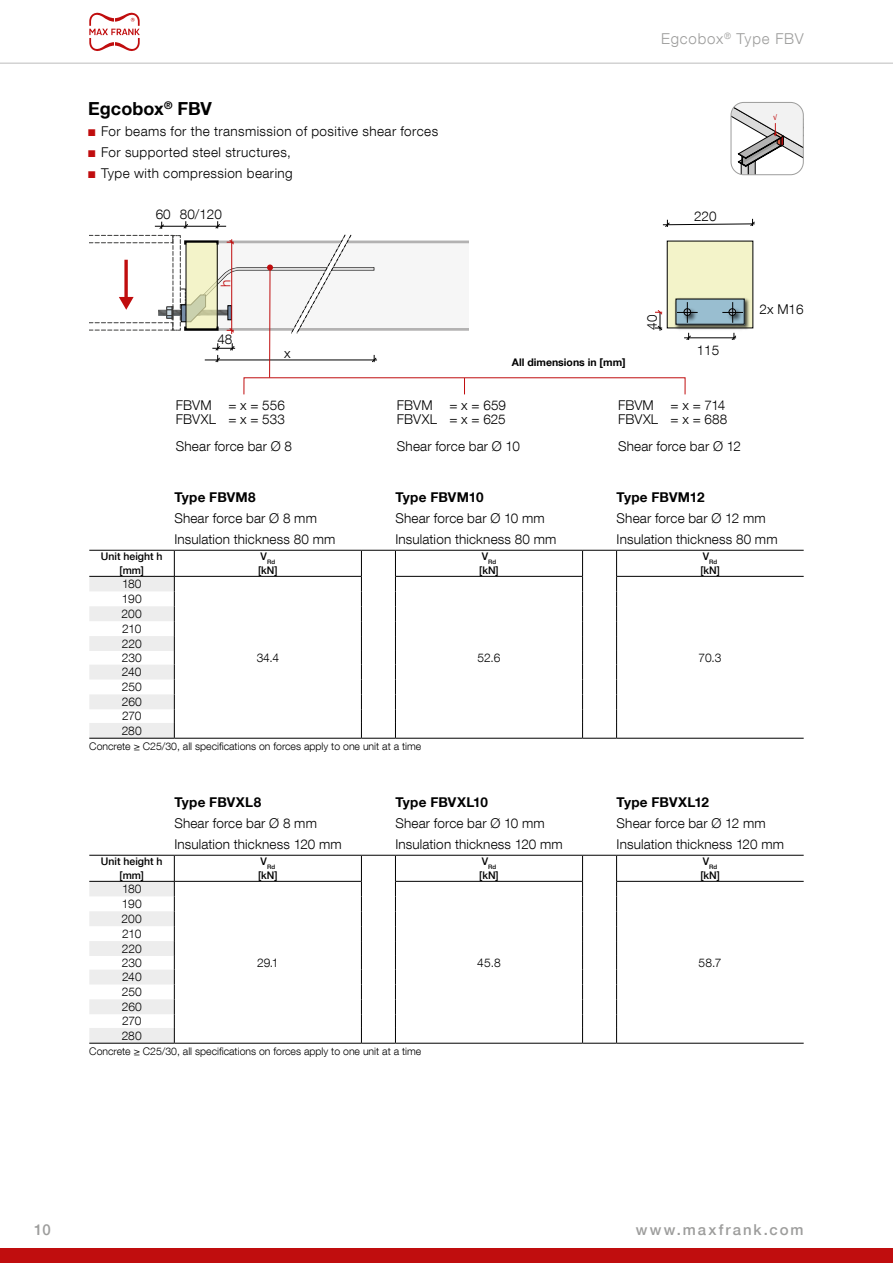
<style>
.page{position:relative;width:893px;height:1263px;background:#fff}
.page>*{position:absolute;margin:0;border:0;box-sizing:border-box;transform-origin:0 0}
.t1{font:700 18px "Helvetica Neue LT Com";color:#000}
.t2{font:500 15px "Helvetica Neue LT Com";letter-spacing:.13em;color:#9d9d9c}
.t3{font:300 15px "Helvetica Neue LT Com";letter-spacing:.06em;color:#9d9d9c}
.t4{font:300 13.5px/21px "Helvetica Neue LT Com";letter-spacing:.01em;color:#000}
.t5{font:300 13.5px "Helvetica Neue LT Com";letter-spacing:.03em;color:#000}
.t6{font:700 13.5px "Helvetica Neue LT Com";letter-spacing:.01em;color:#000}
.t7{font:300 13.5px "Helvetica Neue LT Com";color:#c00d0e}
.t8{font:300 12px/14.7px "Helvetica Neue LT Com";letter-spacing:-.005em;color:#000;text-align:justify}
.t9{font:300 10.5px "Helvetica Neue LT Com";color:#000}
.t10{font:500 10.5px/13.5px "Helvetica Neue LT Com";color:#000;text-align:center}
.t11{font:700 10.5px "Helvetica Neue LT Com";color:#000}
.t12{font:500 6.15px "Helvetica Neue LT Com";color:#000}
.s1{color:#c00d0e}
</style>
<div class="page">
<div style="left:0;top:1248px;width:893px;height:15px;background:#c00d0e"></div>
<svg style="left:89px;top:13px;width:51px;height:38px"></svg>
<hr style="left:0;top:63px;width:893px;height:1px;background:#bcbcbc">
<svg style="left:159px;top:222px;width:5px;height:7px"></svg>
<svg style="left:184px;top:221px;width:4px;height:7px"></svg>
<svg style="left:215px;top:221px;width:5px;height:7px"></svg>
<hr style="left:155px;top:226px;width:71px;height:1px;background:#000">
<svg style="left:372px;top:355px;width:4px;height:7px"></svg>
<hr style="left:205px;top:360px;width:172px;height:1px;background:#000">
<hr style="left:231px;top:239px;width:1px;height:95px;background:#c00d0e">
<svg style="left:212px;top:343px;width:23px;height:19px"></svg>
<div style="left:667px;top:241px;width:86px;height:87px;background:#f3f3c9"></div>
<img style="left:673px;top:298px;width:78px;height:32px">
<div style="left:676px;top:299px;width:68px;height:25px;background:#99bed0"></div>
<div style="left:676px;top:299px;width:69px;height:26px;border:1px solid #000"></div>
<img style="left:681px;top:323px;width:19px;height:1px">
<img style="left:726px;top:305px;width:18px;height:19px">
<svg style="left:663px;top:219px;width:92px;height:8px"></svg>
<svg style="left:686px;top:333px;width:5px;height:7px"></svg>
<svg style="left:732px;top:333px;width:4px;height:7px"></svg>
<hr style="left:684px;top:338px;width:52px;height:1px;background:#000">
<svg style="left:655px;top:310px;width:7px;height:21px"></svg>
<svg style="left:677px;top:302px;width:21px;height:21px"></svg>
<svg style="left:722px;top:302px;width:21px;height:21px"></svg>
<hr style="left:269px;top:267px;width:1px;height:111px;background:#c00d0e">
<svg style="left:89px;top:235px;width:379px;height:98px"></svg>
<svg style="left:464px;top:378px;width:1px;height:16px"></svg>
<svg style="left:89px;top:551px;width:86px;height:187px"></svg>
<hr style="left:89px;top:576px;width:85px;height:1px;background:#000">
<hr style="left:174px;top:576px;width:188px;height:1px;background:#000">
<hr style="left:89px;top:738px;width:85px;height:1px;background:#000">
<hr style="left:174px;top:738px;width:187px;height:1px;background:#000">
<hr style="left:361px;top:738px;width:34px;height:1px;background:#000">
<hr style="left:395px;top:738px;width:188px;height:1px;background:#000">
<hr style="left:583px;top:738px;width:34px;height:1px;background:#000">
<hr style="left:617px;top:738px;width:187px;height:1px;background:#000">
<hr style="left:89px;top:550px;width:85px;height:1px;background:#000">
<hr style="left:174px;top:550px;width:187px;height:1px;background:#000">
<hr style="left:361px;top:550px;width:34px;height:1px;background:#000">
<hr style="left:395px;top:550px;width:188px;height:1px;background:#000">
<hr style="left:583px;top:550px;width:34px;height:1px;background:#000">
<hr style="left:617px;top:550px;width:187px;height:1px;background:#000">
<hr style="left:395px;top:576px;width:188px;height:1px;background:#000">
<hr style="left:616px;top:576px;width:188px;height:1px;background:#000">
<svg style="left:361px;top:551px;width:1px;height:187px"></svg>
<svg style="left:395px;top:551px;width:1px;height:187px"></svg>
<svg style="left:582px;top:551px;width:1px;height:187px"></svg>
<svg style="left:616px;top:551px;width:1px;height:187px"></svg>
<svg style="left:89px;top:856px;width:86px;height:187px"></svg>
<hr style="left:89px;top:881px;width:85px;height:1px;background:#000">
<hr style="left:89px;top:1043px;width:85px;height:1px;background:#000">
<hr style="left:174px;top:1043px;width:187px;height:1px;background:#000">
<hr style="left:361px;top:1043px;width:34px;height:1px;background:#000">
<hr style="left:395px;top:1043px;width:188px;height:1px;background:#000">
<hr style="left:583px;top:1043px;width:34px;height:1px;background:#000">
<hr style="left:617px;top:1043px;width:187px;height:1px;background:#000">
<hr style="left:89px;top:855px;width:85px;height:1px;background:#000">
<hr style="left:174px;top:855px;width:187px;height:1px;background:#000">
<hr style="left:361px;top:855px;width:34px;height:1px;background:#000">
<hr style="left:395px;top:855px;width:188px;height:1px;background:#000">
<hr style="left:583px;top:855px;width:34px;height:1px;background:#000">
<hr style="left:617px;top:855px;width:187px;height:1px;background:#000">
<hr style="left:174px;top:881px;width:188px;height:1px;background:#000">
<hr style="left:395px;top:881px;width:188px;height:1px;background:#000">
<hr style="left:616px;top:881px;width:188px;height:1px;background:#000">
<svg style="left:361px;top:856px;width:1px;height:187px"></svg>
<svg style="left:395px;top:856px;width:1px;height:187px"></svg>
<svg style="left:582px;top:856px;width:1px;height:187px"></svg>
<svg style="left:616px;top:856px;width:1px;height:187px"></svg>
<svg style="left:731px;top:102px;width:72px;height:73px"></svg>
<h1 class="t1" style="left:88px;top:97px;width:125px">Egcobox<sup>®</sup> FBV</h1>
<p class="t5" style="left:88px;top:123px;width:351px"><span class="s1">■</span> For beams for the transmission of positive shear forces</p>
<p class="t5" style="left:88px;top:144px;width:204px"><span class="s1">■</span> For supported steel structures,</p>
<p class="t5" style="left:88px;top:165px;width:206px"><span class="s1">■</span> Type with compression bearing</p>
<p class="t4" style="left:156px;top:204px;width:17px">60</p>
<p class="t4" style="left:180px;top:204px;width:44px">80/120</p>
<p class="t7" style="left:218px;top:287px;width:9px;rotate:-90deg">h</p>
<p class="t4" style="left:217px;top:328px;width:17px">48</p>
<p class="t4" style="left:284px;top:343px;width:8px">x</p>
<p class="t3" style="left:661px;top:29px;width:144px">Egcobox<sup>®</sup> Type FBV</p>
<p class="t4" style="left:694px;top:205px;width:24px">220</p>
<p class="t11" style="left:512px;top:356px;width:115px">All dimensions in [mm]</p>
<p class="t4" style="left:641px;top:330px;width:17px;rotate:-90deg">40</p>
<p class="t4" style="left:697px;top:340px;width:24px">115</p>
<p class="t4" style="left:760px;top:299px;width:46px">2x M16</p>
<p class="t4" style="left:176px;top:398px;width:111px;line-height:13.5px">FBVM = x = 556<br>FBVXL = x = 533</p>
<p class="t4" style="left:176px;top:435px;width:118px">Shear force bar Ø 8</p>
<p class="t6" style="left:174px;top:488px;width:83px">Type FBVM8</p>
<p class="t4" style="left:174px;top:507px;width:162px">Shear force bar Ø 8 mm<br>Insulation thickness 80 mm</p>
<p class="t10" style="left:101px;top:550px;width:63px">Unit height h [mm]</p>
<p class="t12" style="left:261px;top:558px;width:16px"><sup>V</sup>Rd</p>
<p class="t10" style="left:258px;top:563px;width:21px">[kN]</p>
<p class="t4" style="left:397px;top:398px;width:111px;line-height:13.5px">FBVM = x = 659<br>FBVXL = x = 625</p>
<p class="t4" style="left:397px;top:435px;width:125px">Shear force bar Ø 10</p>
<p class="t6" style="left:395px;top:488px;width:90px">Type FBVM10</p>
<p class="t4" style="left:395px;top:507px;width:162px">Shear force bar Ø 10 mm<br>Insulation thickness 80 mm</p>
<p class="t12" style="left:482px;top:558px;width:16px"><sup>V</sup>Rd</p>
<p class="t10" style="left:479px;top:563px;width:21px">[kN]</p>
<p class="t4" style="left:618px;top:398px;width:111px;line-height:13.5px">FBVM = x = 714<br>FBVXL = x = 688</p>
<p class="t4" style="left:618px;top:435px;width:124px">Shear force bar Ø 12</p>
<p class="t6" style="left:617px;top:488px;width:89px">Type FBVM12</p>
<p class="t4" style="left:617px;top:507px;width:162px">Shear force bar Ø 12 mm<br>Insulation thickness 80 mm</p>
<p class="t12" style="left:703px;top:558px;width:16px"><sup>V</sup>Rd</p>
<p class="t10" style="left:700px;top:563px;width:21px">[kN]</p>
<p class="t8" style="left:122px;top:576px;width:22px">180<br>190<br>200<br>210<br>220<br>230</p>
<p class="t8" style="left:257px;top:650px;width:24px">34.4</p>
<p class="t8" style="left:478px;top:650px;width:24px">52.6</p>
<p class="t8" style="left:699px;top:650px;width:25px">70.3</p>
<p class="t8" style="left:122px;top:664px;width:22px">240<br>250<br>260<br>270<br>280</p>
<p class="t9" style="left:89px;top:740px;width:334px">Concrete ≥ C25/30, all specifications on forces apply to one unit at a time</p>
<p class="t6" style="left:174px;top:793px;width:88px">Type FBVXL8</p>
<p class="t4" style="left:174px;top:812px;width:169px">Shear force bar Ø 8 mm<br>Insulation thickness 120 mm</p>
<p class="t10" style="left:101px;top:855px;width:63px">Unit height h [mm]</p>
<p class="t12" style="left:261px;top:863px;width:16px"><sup>V</sup>Rd</p>
<p class="t10" style="left:258px;top:868px;width:21px">[kN]</p>
<p class="t6" style="left:395px;top:793px;width:94px">Type FBVXL10</p>
<p class="t4" style="left:395px;top:812px;width:169px">Shear force bar Ø 10 mm<br>Insulation thickness 120 mm</p>
<p class="t12" style="left:482px;top:863px;width:16px"><sup>V</sup>Rd</p>
<p class="t10" style="left:479px;top:868px;width:21px">[kN]</p>
<p class="t6" style="left:617px;top:793px;width:94px">Type FBVXL12</p>
<p class="t4" style="left:617px;top:812px;width:169px">Shear force bar Ø 12 mm<br>Insulation thickness 120 mm</p>
<p class="t12" style="left:703px;top:863px;width:16px"><sup>V</sup>Rd</p>
<p class="t10" style="left:700px;top:868px;width:21px">[kN]</p>
<p class="t8" style="left:122px;top:881px;width:22px">180<br>190<br>200<br>210<br>220<br>230</p>
<p class="t8" style="left:257px;top:955px;width:23px">29.1</p>
<p class="t8" style="left:477px;top:955px;width:25px">45.8</p>
<p class="t8" style="left:699px;top:955px;width:25px">58.7</p>
<p class="t8" style="left:122px;top:969px;width:22px">240<br>250<br>260<br>270<br>280</p>
<p class="t9" style="left:89px;top:1045px;width:334px">Concrete ≥ C25/30, all specifications on forces apply to one unit at a time</p>
<p class="t2" style="left:34px;top:1221px;width:18px">10</p>
<p class="t2" style="left:636px;top:1221px;width:169px">www.maxfrank.com</p>
</div>
